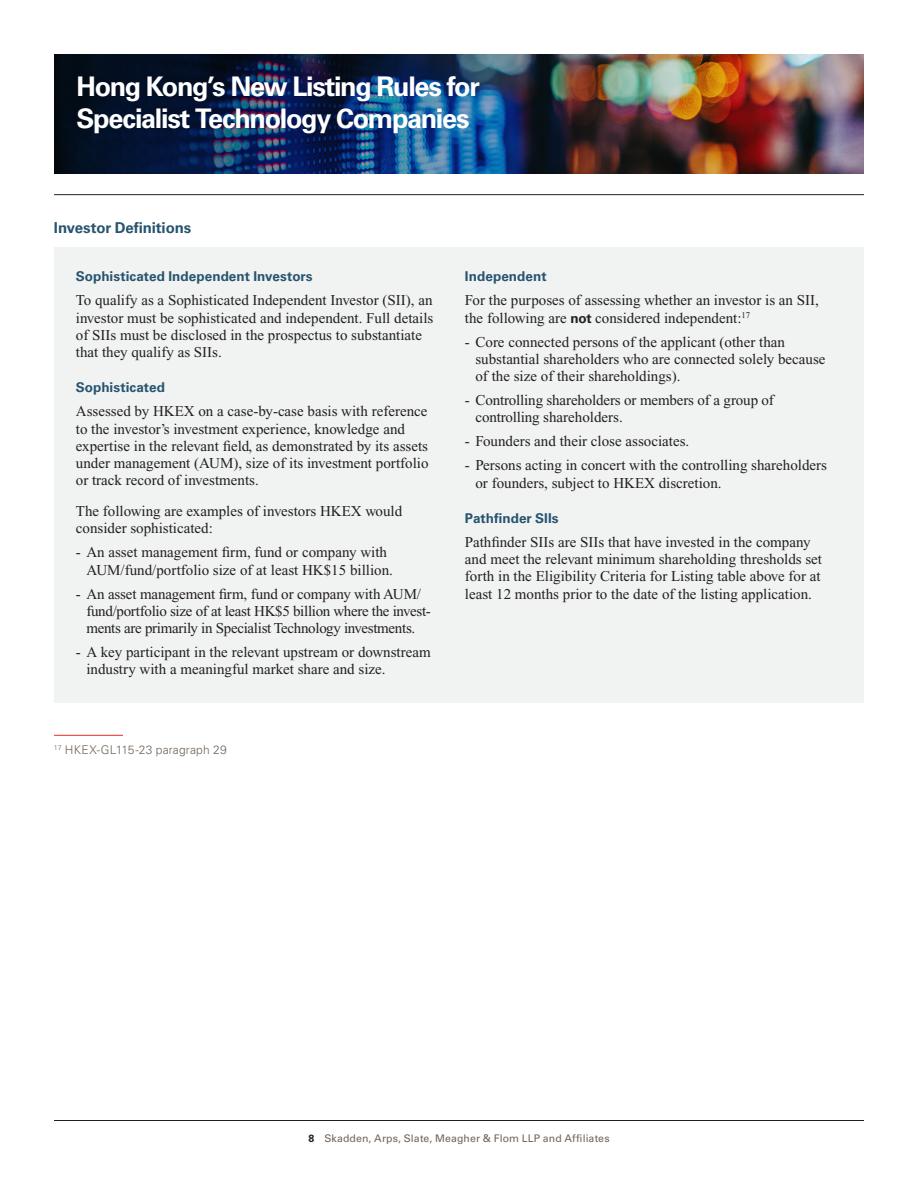
<style>
.page{position:relative;width:918px;height:1188px;background:#fff}
.page>*{position:absolute;margin:0;border:0;box-sizing:border-box;transform-origin:0 0}
.t1{font:700 27px/31.5px "Univers LT Std";letter-spacing:-.05em;color:#fff}
.Main_Body{font:15px/17.2px "Times New Roman PS Std";color:#231f20}
.Main_Body-2{font:15px/17.2px "Times New Roman PS Std";letter-spacing:-.02em;color:#231f20}
.First_Level_Heading{font:700 15px "Univers LT Std";letter-spacing:-.01em;color:#27546f}
.t2{font:700 13.5px "Univers LT Std";letter-spacing:.005em;color:#27546f}
.Footnote_double_digi{font:300 12px "Univers LT Std";letter-spacing:.01em;color:#6f645a}
.t3{font:10.5px "Univers LT Std";letter-spacing:.01em;color:#6f645a}
.s1{font-family:"Univers LT Std";font-weight:700;font-size:13.5px}
.s2{font-weight:700;color:#231f20}
</style>
<div class="page">
<img style="left:54px;top:54px;width:810px;height:120px">
<hr style="left:54px;top:1120px;width:810px;height:1px;background:#231f20">
<hr style="left:54px;top:194px;width:810px;height:1px;background:#231f20">
<hr style="left:54px;top:735px;width:69px;height:1px;background:#ee2e22">
<div style="left:54px;top:248px;width:810px;height:455px;background:#f1f2f2"></div>
<h1 class="t1" style="left:76px;top:71px;width:405px">Hong Kong’s New Listing Rules for<br>Specialist Technology Companies</h1>
<h1 class="First_Level_Heading" style="left:54px;top:219px;width:139px">Investor Definitions</h1>
<h2 class="t2" style="left:76px;top:269px;width:238px">Sophisticated Independent Investors</h2>
<p class="Main_Body" style="left:76px;top:292px;width:359px">To qualify as a Sophisticated Independent Investor (SII), an investor must be sophisticated and independent. Full details of SIIs must be disclosed in the prospectus to substantiate that they qualify as SIIs.</p>
<h2 class="t2" style="left:76px;top:380px;width:91px">Sophisticated</h2>
<p class="Main_Body" style="left:76px;top:403px;width:354px">Assessed by HKEX on a case-by-case basis with reference to the investor’s investment experience, knowledge and expertise in the relevant field, as demonstrated by its assets under management (AUM), size of its investment portfolio or track record of investments.</p>
<p class="Main_Body" style="left:76px;top:502px;width:328px">The following are examples of investors HKEX would consider sophisticated:</p>
<p class="Main_Body" style="left:86px;top:544px;width:308px;text-indent:-10px">- An asset management firm, fund or company with<br>AUM/fund/portfolio size of at least HK$15 billion.</p>
<p class="Main_Body-2" style="left:86px;top:585px;width:346px;text-indent:-10px">- An asset management firm, fund or company with AUM/ fund/portfolio size of at least HK$5 billion where the invest&shy;ments are primarily in Specialist Technology investments.</p>
<p class="Main_Body" style="left:86px;top:643px;width:346px;text-indent:-10px">- A key participant in the relevant upstream or downstream industry with a meaningful market share and size.</p>
<p class="Footnote_double_digi" style="left:54px;top:742px;width:174px"><sup>17</sup> HKEX-GL115-23 paragraph 29</p>
<h2 class="t2" style="left:465px;top:269px;width:83px">Independent</h2>
<p class="Main_Body" style="left:465px;top:292px;width:355px">For the purposes of assessing whether an investor is an SII, the following are <span class="s1">not</span> considered independent:<sup>17</sup></p>
<p class="Main_Body" style="left:475px;top:333px;width:352px;text-indent:-10px">- Core connected persons of the applicant (other than substantial shareholders who are connected solely because of the size of their shareholdings).</p>
<p class="Main_Body" style="left:475px;top:391px;width:300px;text-indent:-10px">- Controlling shareholders or members of a group of controlling shareholders.</p>
<p class="Main_Body" style="left:465px;top:433px;width:226px">- Founders and their close associates.</p>
<p class="Main_Body" style="left:475px;top:457px;width:353px;text-indent:-10px">- Persons acting in concert with the controlling shareholders or founders, subject to HKEX discretion.</p>
<h2 class="t2" style="left:465px;top:510px;width:95px">Pathfinder SIIs</h2>
<p class="Main_Body" style="left:465px;top:533px;width:359px">Pathfinder SIIs are SIIs that have invested in the company and meet the relevant minimum shareholding thresholds set forth in the Eligibility Criteria for Listing table above for at least 12 months prior to the date of the listing application.</p>
<p class="t3" style="left:308px;top:1132px;width:303px"><span class="s2">8</span> Skadden, Arps, Slate, Meagher &amp; Flom LLP and Affiliates</p>
</div>
